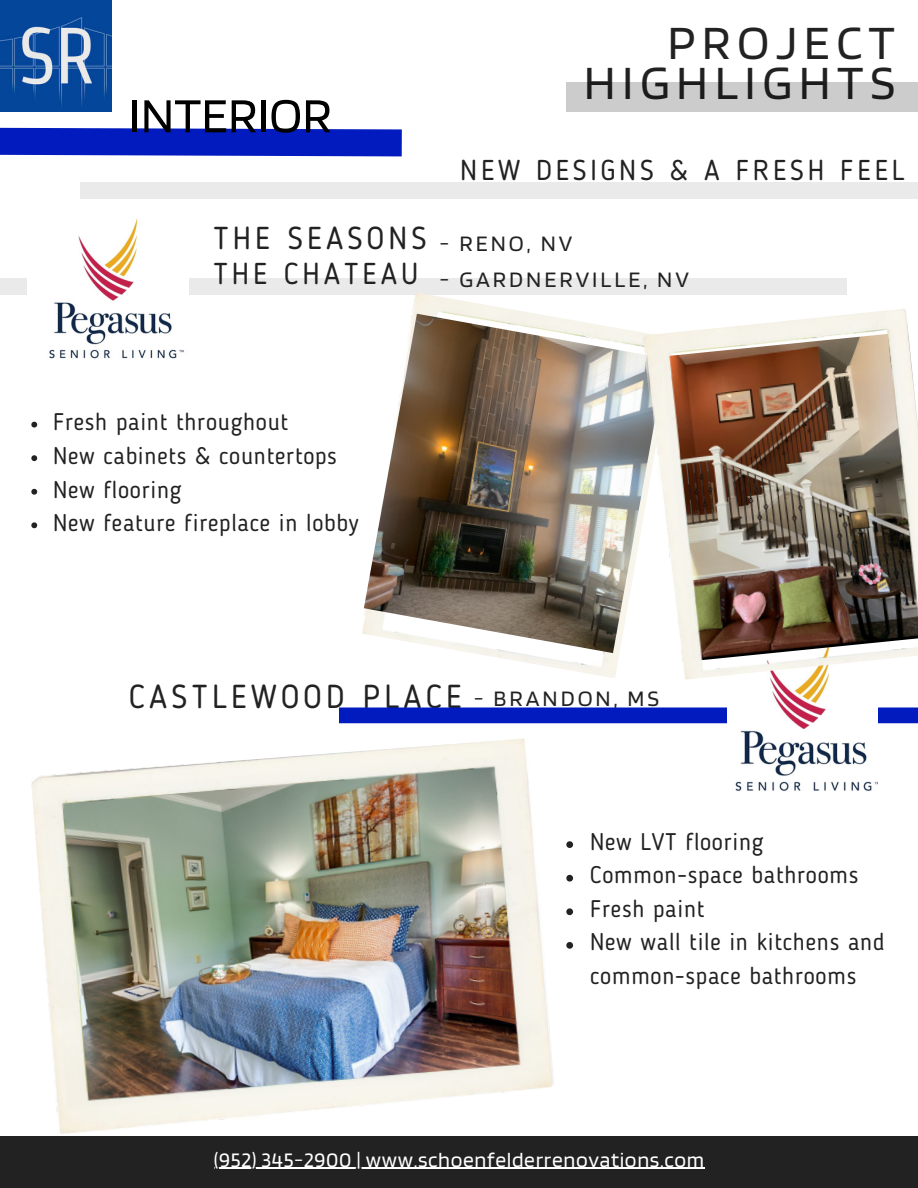
<style>
.page{position:relative;width:918px;height:1188px;background:#fff}
.page>*{position:absolute;margin:0;border:0;box-sizing:border-box;transform-origin:0 0}
.t1{font:51px "Blinker";color:#000}
.t2{font:49.8px/39.3px "Blinker";letter-spacing:.13em;color:#222;text-align:right}
.t3{font:33px "Blogger Sans";letter-spacing:.13em;color:#222}
.t4{font:31.5px "Blogger Sans";letter-spacing:.13em;color:#222}
.t5{font:30px "Blogger Sans";letter-spacing:.13em;color:#222}
.t6{font:28.5px "Blogger Sans";letter-spacing:.13em;color:#222}
.t7{font:23.85px/33.6px "Blogger Sans";letter-spacing:.03em;color:#222}
.t8{font:23.1px "Blinker";letter-spacing:.13em;color:#222}
.t9{font:21.6px "Blinker";letter-spacing:.03em;color:#fff}
</style>
<div class="page">
<div style="left:0;top:1136px;width:918px;height:52px;background:#222"></div>
<img style="left:0;top:0;width:111px;height:111px">
<div style="left:0;top:279px;width:847px;height:15px;background:#eaeaea"></div>
<img style="left:27px;top:198px;width:161px;height:161px">
<div style="left:81px;top:182px;width:837px;height:16px;background:#eaeaea"></div>
<div style="left:566px;top:83px;width:352px;height:29px;background:#ccc"></div>
<img style="left:355px;top:293px;width:320px;height:385px">
<img style="left:364px;top:314px;width:279px;height:339px">
<img style="left:31px;top:738px;width:523px;height:396px">
<svg style="left:0;top:127px;width:402px;height:30px;background:#1a31c4"></svg>
<hr style="left:214px;top:1168px;width:491px;height:1px;background:#fff">
<svg style="left:566px;top:841px;width:7px;height:7px"></svg>
<svg style="left:566px;top:875px;width:7px;height:7px"></svg>
<svg style="left:566px;top:908px;width:7px;height:7px"></svg>
<svg style="left:566px;top:942px;width:7px;height:7px"></svg>
<svg style="left:31px;top:422px;width:6px;height:6px"></svg>
<svg style="left:31px;top:455px;width:6px;height:6px"></svg>
<svg style="left:31px;top:489px;width:6px;height:6px"></svg>
<svg style="left:31px;top:522px;width:6px;height:6px"></svg>
<div style="left:339px;top:708px;width:579px;height:15px;background:#011bbe"></div>
<img style="left:728px;top:680px;width:150px;height:111px">
<img style="left:643px;top:309px;width:275px;height:371px">
<h1 class="t1" style="left:129px;top:90px;width:204px">INTERIOR</h1>
<h2 class="t2" style="left:584px;top:24px;width:313px">PROJECT<br>HIGHLIGHTS</h2>
<p class="t6" style="left:460px;top:153px;width:446px">NEW DESIGNS &amp; A FRESH FEEL</p>
<h3 class="t4" style="left:213px;top:219px;width:215px">THE SEASONS</h3>
<p class="t5" style="left:213px;top:256px;width:206px">THE CHATEAU</p>
<p class="t8" style="left:440px;top:231px;width:134px">- RENO, NV</p>
<p class="t8" style="left:440px;top:267px;width:251px">- GARDNERVILLE, NV</p>
<p class="t7" style="left:53px;top:405px;width:307px">Fresh paint throughout<br>New cabinets &amp; countertops<br>New flooring<br>New feature fireplace in lobby</p>
<h3 class="t3" style="left:129px;top:677px;width:334px">CASTLEWOOD PLACE</h3>
<p class="t8" style="left:474px;top:687px;width:187px">- BRANDON, MS</p>
<p class="t7" style="left:590px;top:825px;width:296px">New LVT flooring<br>Common-space bathrooms<br>Fresh paint<br>New wall tile in kitchens and common-space bathrooms</p>
<p class="t9" style="left:214px;top:1148px;width:492px">(952) 345-2900 | www.schoenfelderrenovations.com</p>
</div>
